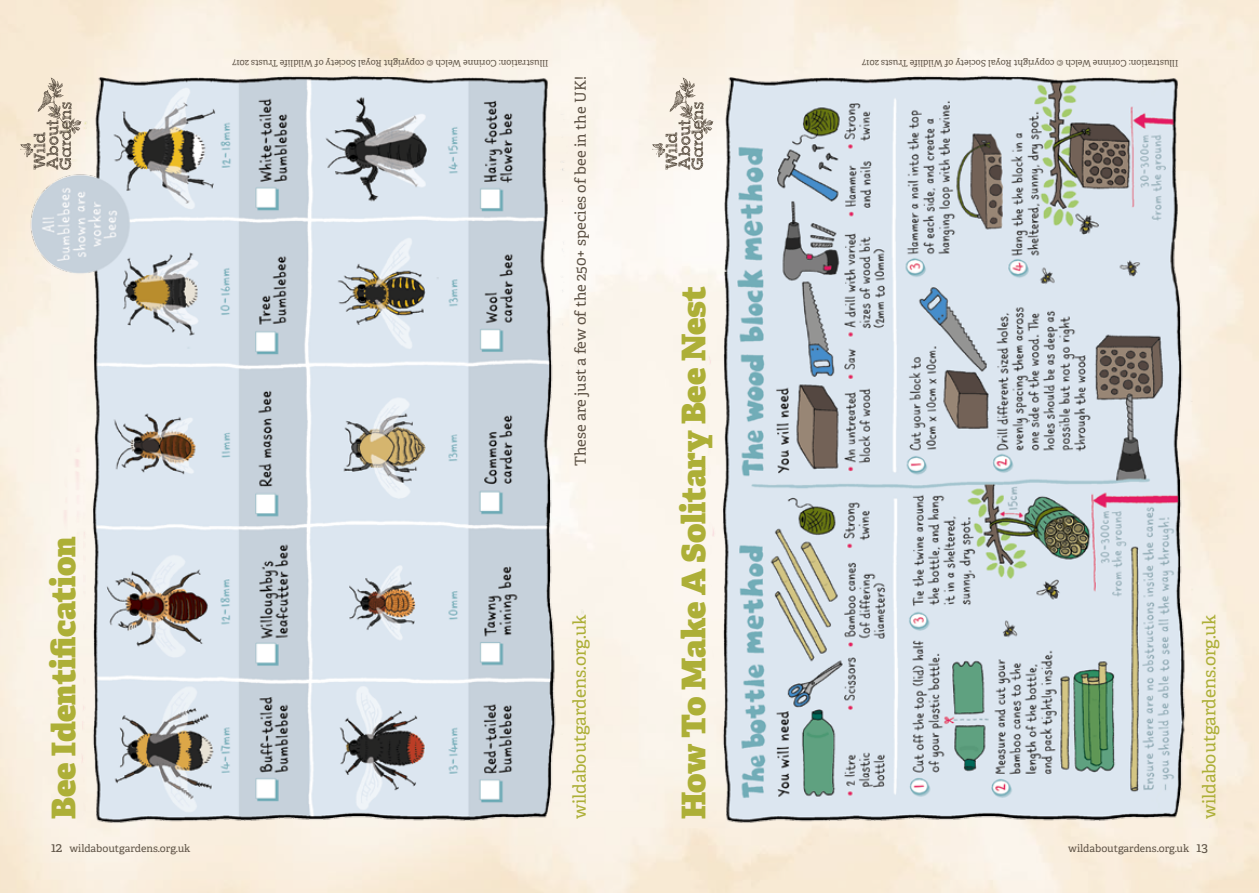
<style>
.page{position:relative;width:1259px;height:893px;background:#fff}
.page>*{position:absolute;margin:0;border:0;box-sizing:border-box;transform-origin:0 0}
.t1{font:800 32.7px "Adelle";letter-spacing:-.005em;color:#adaf37}
.t2{font:17.7px "Adelle";color:#adaf37}
.t3{font:15px "Adelle";color:#5e5346}
.t4{font:10.5px "Adelle";color:#5e5346}
.t5{font:9px "Adelle";color:#5e5346}
.s1{font-size:13.5px}
</style>
<div class="page">
<img style="left:656px;top:38px;width:576px;height:815px">
<img style="left:27px;top:38px;width:576px;height:815px">
<svg style="left:652px;top:78px;width:61px;height:92px"></svg>
<svg style="left:20px;top:78px;width:61px;height:92px;background:#d9cdbb"></svg>
<h1 class="t1" style="left:39px;top:819px;width:284px;rotate:-90deg">Bee Identification</h1>
<p class="t5" style="left:548px;top:69px;width:318px;rotate:-180deg">Illustration: Corinne Welch © copyright Royal Society of Wildlife Trusts 2017</p>
<p class="t5" style="left:1178px;top:69px;width:318px;rotate:-180deg">Illustration: Corinne Welch © copyright Royal Society of Wildlife Trusts 2017</p>
<h3 class="t3" style="left:569px;top:466px;width:391px;rotate:-90deg">These are just a few of the 250+ species of bee in the UK!</h3>
<h1 class="t1" style="left:669px;top:819px;width:535px;rotate:-90deg">How To Make A Solitary Bee Nest</h1>
<h2 class="t2" style="left:566px;top:819px;width:206px;rotate:-90deg">wildaboutgardens.org.uk</h2>
<h2 class="t2" style="left:1196px;top:819px;width:206px;rotate:-90deg">wildaboutgardens.org.uk</h2>
<p class="t4" style="left:51px;top:841px;width:141px"><span class="s1">12</span> wildaboutgardens.org.uk</p>
<p class="t4" style="left:1068px;top:841px;width:141px">wildaboutgardens.org.uk <span class="s1">13</span></p>
</div>
